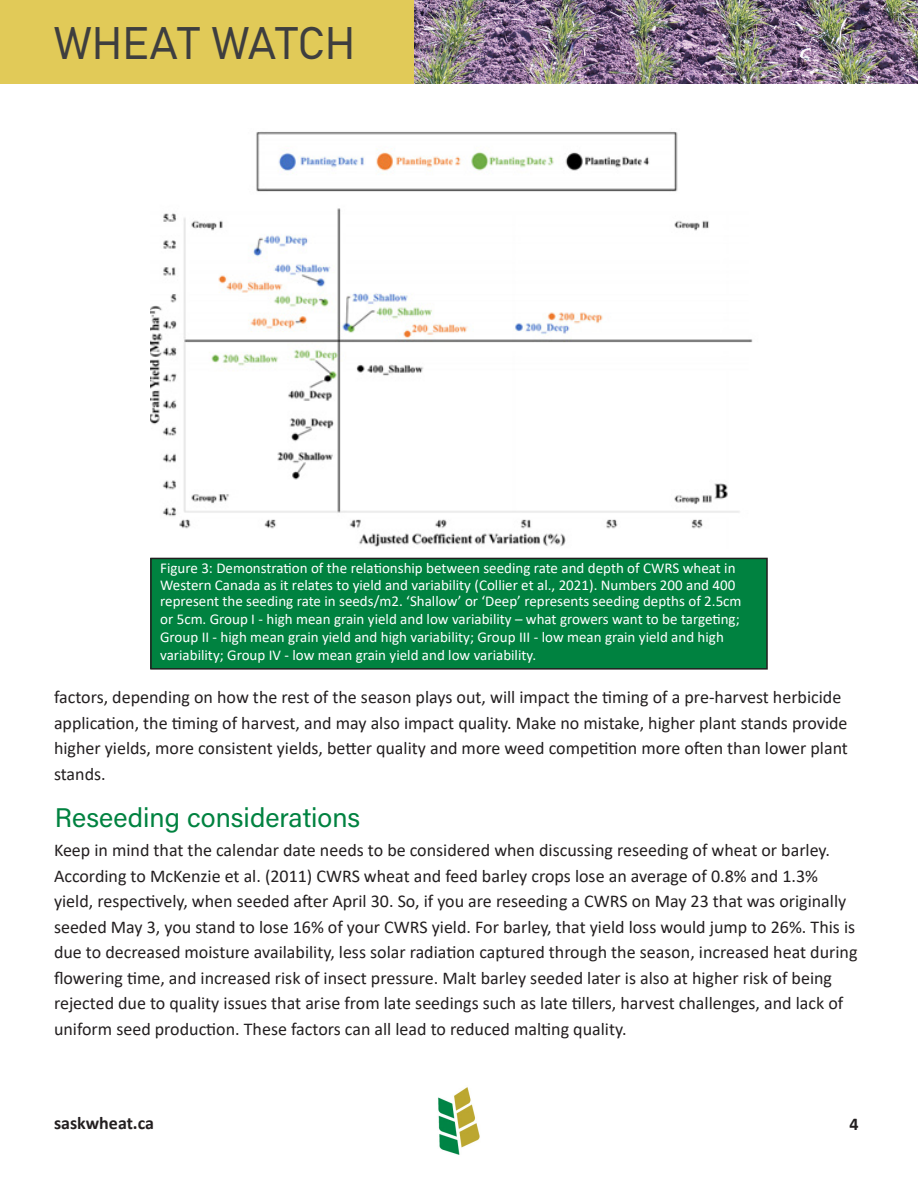
<style>
.page{position:relative;width:918px;height:1188px;background:#fff}
.page>*{position:absolute;margin:0;border:0;box-sizing:border-box;transform-origin:0 0}
.t1{font:300 45px "Bahnschrift";letter-spacing:-.005em;color:#3e3e3f}
.t2{font:27px "Acumin Variable Concept";color:#008240}
.t3{font:18px/25.5px "Calibri";color:#231f20}
.t4{font:700 18px "Calibri";color:#231f20}
.t5{font:15px/16.5px "Calibri";color:#fff}
</style>
<div class="page">
<img style="left:438px;top:1087px;width:42px;height:68px">
<img style="left:414px;top:0;width:504px;height:84px">
<div style="left:0;top:0;width:414px;height:84px;background:#e1ca58"></div>
<img style="left:150px;top:131px;width:618px;height:427px">
<div style="left:151px;top:558px;width:616px;height:111px;background:#008240"></div>
<div style="left:150px;top:558px;width:618px;height:112px;border:2px solid #231f20"></div>
<p class="t1" style="left:54px;top:15px;width:303px">WHEAT WATCH</p>
<p class="t5" style="left:160px;top:560px;width:583px">Figure 3: Demonstration of the relationship between seeding rate and depth of CWRS wheat in<br>Western Canada as it relates to yield and variability (Collier et al., 2021). Numbers 200 and 400 represent the seeding rate in seeds/m2. ‘Shallow’ or ‘Deep’ represents seeding depths of 2.5cm</p>
<p class="t5" style="left:160px;top:610px;width:581px;line-height:18px">or 5cm. Group I - high mean grain yield and low variability – what growers want to be targeting;<br>Group II - high mean grain yield and high variability; Group III - low mean grain yield and high variability; Group IV - low mean grain yield and low variability.</p>
<p class="t3" style="left:54px;top:684px;width:796px">factors, depending on how the rest of the season plays out, will impact the timing of a pre-harvest herbicide application, the timing of harvest, and may also impact quality. Make no mistake, higher plant stands provide higher yields, more consistent yields, better quality and more weed competition more often than lower plant stands.</p>
<p class="t2" style="left:55px;top:799px;width:307px">Reseeding considerations</p>
<p class="t3" style="left:54px;top:837px;width:805px">Keep in mind that the calendar date needs to be considered when discussing reseeding of wheat or barley.<br>According to McKenzie et al. (2011) CWRS wheat and feed barley crops lose an average of 0.8% and 1.3% yield, respectively, when seeded after April 30. So, if you are reseeding a CWRS on May 23 that was originally seeded May 3, you stand to lose 16% of your CWRS yield. For barley, that yield loss would jump to 26%. This is due to decreased moisture availability, less solar radiation captured through the season, increased heat during flowering time, and increased risk of insect pressure. Malt barley seeded later is also at higher risk of being rejected due to quality issues that arise from late seedings such as late tillers, harvest challenges, and lack of uniform seed production. These factors can all lead to reduced malting quality.</p>
<p class="t4" style="left:54px;top:1110px;width:102px">saskwheat.ca</p>
<p class="t4" style="left:850px;top:1111px;width:11px">4</p>
</div>
